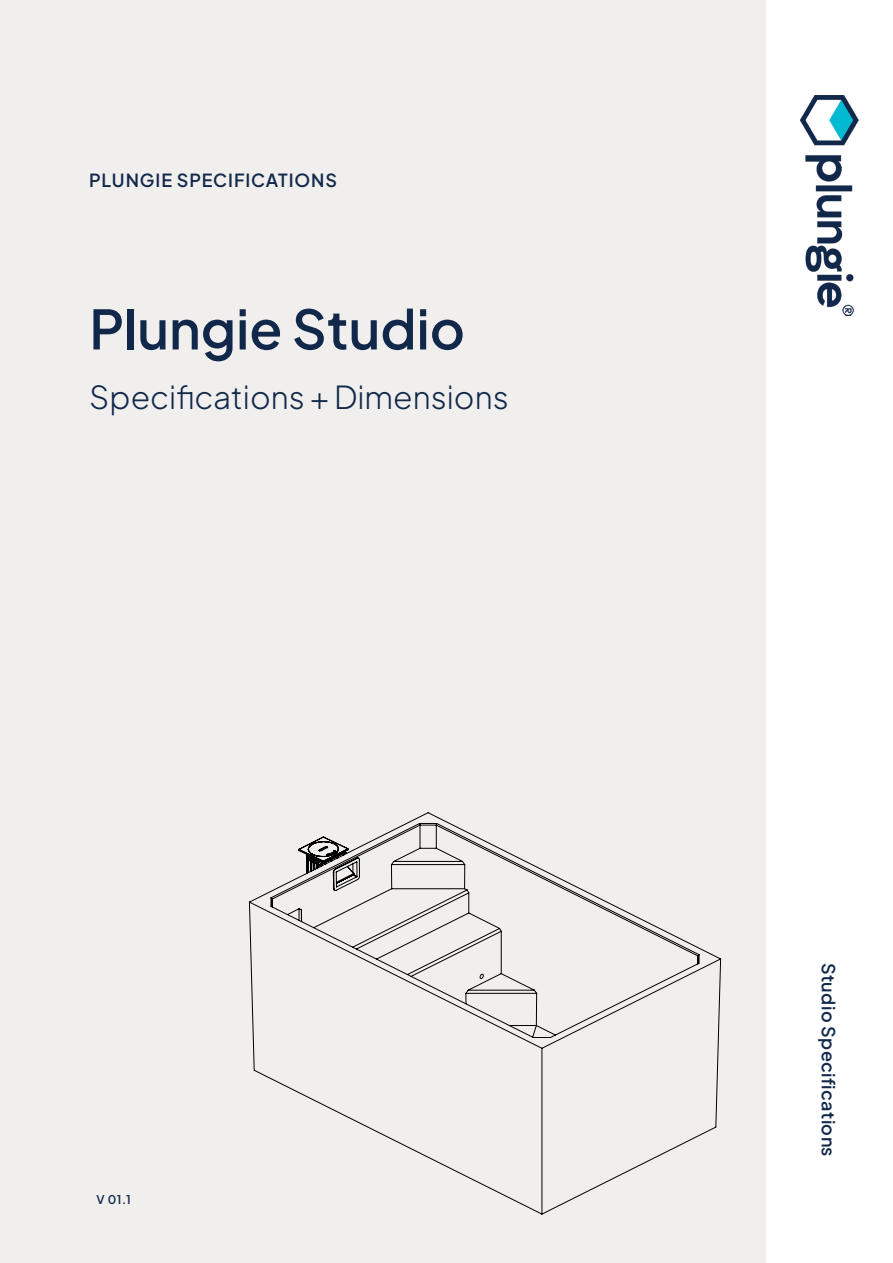
<style>
.page{position:relative;width:893px;height:1263px;background:#fff}
.page>*{position:absolute;margin:0;border:0;box-sizing:border-box;transform-origin:0 0}
.t1{font:600 54px "Plus Jakarta Sans";color:#11284b}
.t2{font:300 31.5px "Plus Jakarta Sans";color:#11284b}
.t3{font:600 18px "Plus Jakarta Sans";letter-spacing:.05em;color:#11284b}
.t4{font:600 18px "Plus Jakarta Sans";letter-spacing:.02em;color:#11284b}
.t5{font:600 12px "Plus Jakarta Sans";color:#11284b}
</style>
<div class="page">
<div style="left:0;top:0;width:765px;height:1263px;background:#f1efed"></div>
<img style="left:801px;top:96px;width:57px;height:219px">
<svg style="left:249px;top:812px;width:472px;height:403px"></svg>
<p class="t3" style="left:89px;top:166px;width:249px">PLUNGIE SPECIFICATIONS</p>
<h1 class="t1" style="left:89px;top:285px;width:377px">Plungie Studio</h1>
<p class="t2" style="left:89px;top:372px;width:421px">Specifications + Dimensions</p>
<p class="t5" style="left:97px;top:1189px;width:36px">V 01.1</p>
<p class="t4" style="left:843px;top:963px;width:195px;rotate:90deg">Studio Specifications</p>
</div>
